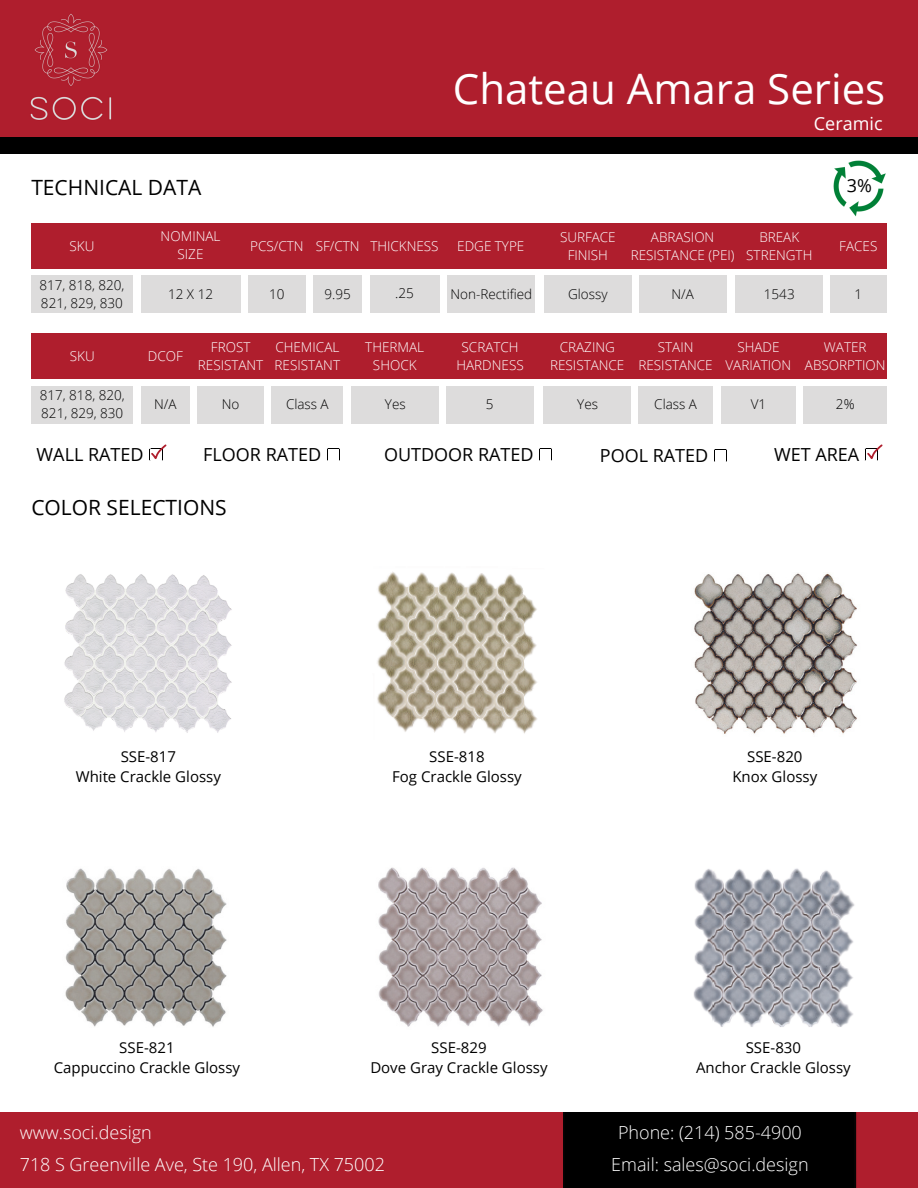
<style>
.page{position:relative;width:918px;height:1188px;background:#fff}
.page>*{position:absolute;margin:0;border:0;box-sizing:border-box;transform-origin:0 0}
.t1{font:42px "Open Sans";color:#fff}
.t2{font:21px "Open Sans";color:#000}
.t3{font:300 18px "Open Sans";color:#fff}
.t4{font:18px "Open Sans";color:#000}
.t5{font:18px "Open Sans";color:#fff}
.t6{font:15px/20.2px "Open Sans";color:#000;text-align:center}
.t7{font:300 13.5px/18px "Open Sans";color:#fff;text-align:center}
.t8{font:300 13.5px/18px "Open Sans";color:#000}
</style>
<div class="page">
<div style="left:0;top:0;width:918px;height:138px;background:#af1e2d"></div>
<img style="left:30px;top:14px;width:82px;height:106px">
<div style="left:0;top:1112px;width:918px;height:76px;background:#af1e2d"></div>
<div style="left:0;top:137px;width:918px;height:17px;background:#000"></div>
<div style="left:564px;top:1112px;width:292px;height:76px;background:#000"></div>
<div style="left:31px;top:223px;width:855px;height:45px;background:#af1e2d"></div>
<div style="left:248px;top:276px;width:58px;height:37px;background:#dddcdc"></div>
<div style="left:141px;top:276px;width:99px;height:37px;background:#dddcdc"></div>
<div style="left:314px;top:276px;width:48px;height:37px;background:#dddcdc"></div>
<div style="left:370px;top:276px;width:69px;height:37px;background:#dddcdc"></div>
<div style="left:447px;top:276px;width:88px;height:37px;background:#dddcdc"></div>
<div style="left:544px;top:276px;width:88px;height:37px;background:#dddcdc"></div>
<div style="left:639px;top:276px;width:87px;height:37px;background:#dddcdc"></div>
<div style="left:735px;top:276px;width:88px;height:37px;background:#dddcdc"></div>
<div style="left:830px;top:276px;width:57px;height:37px;background:#dddcdc"></div>
<div style="left:31px;top:276px;width:102px;height:37px;background:#dddcdc"></div>
<img style="left:833px;top:161px;width:53px;height:55px">
<img style="left:378px;top:867px;width:165px;height:160px">
<img style="left:65px;top:868px;width:162px;height:159px">
<img style="left:693px;top:868px;width:162px;height:159px">
<svg style="left:327px;top:449px;width:13px;height:12px"></svg>
<svg style="left:539px;top:449px;width:13px;height:12px"></svg>
<svg style="left:714px;top:449px;width:13px;height:13px"></svg>
<svg style="left:150px;top:444px;width:17px;height:17px"></svg>
<svg style="left:865px;top:444px;width:18px;height:17px"></svg>
<img style="left:64px;top:574px;width:168px;height:159px">
<img style="left:694px;top:573px;width:164px;height:161px">
<img style="left:377px;top:572px;width:160px;height:162px">
<div style="left:804px;top:386px;width:83px;height:37px;background:#dddcdc"></div>
<div style="left:141px;top:386px;width:49px;height:37px;background:#dddcdc"></div>
<div style="left:198px;top:386px;width:66px;height:37px;background:#dddcdc"></div>
<div style="left:272px;top:386px;width:71px;height:37px;background:#dddcdc"></div>
<div style="left:351px;top:386px;width:88px;height:37px;background:#dddcdc"></div>
<div style="left:446px;top:386px;width:88px;height:37px;background:#dddcdc"></div>
<div style="left:543px;top:386px;width:88px;height:37px;background:#dddcdc"></div>
<div style="left:638px;top:386px;width:75px;height:37px;background:#dddcdc"></div>
<div style="left:721px;top:386px;width:75px;height:37px;background:#dddcdc"></div>
<div style="left:32px;top:334px;width:855px;height:45px;background:#af1e2d"></div>
<div style="left:32px;top:386px;width:101px;height:37px;background:#dddcdc"></div>
<h6 class="t1" style="left:453px;top:59px;width:434px">Chateau Amara Series</h6>
<h6 class="t2" style="left:31px;top:172px;width:172px">TECHNICAL DATA</h6>
<h6 class="t5" style="left:814px;top:111px;width:70px">Ceramic</h6>
<h1 class="t4" style="left:847px;top:173px;width:27px">3%</h1>
<h6 class="t7" style="left:70px;top:236px;width:26px">SKU</h6>
<h6 class="t8" style="left:40px;top:276px;width:86px">817, 818, 820,<br>821, 829, 830</h6>
<h5 class="t7" style="left:70px;top:346px;width:26px">SKU</h5>
<p class="t8" style="left:40px;top:386px;width:86px">817, 818, 820,<br>821, 829, 830</p>
<h6 class="t7" style="left:161px;top:227px;width:61px">NOMINAL<br>SIZE</h6>
<h6 class="t8" style="left:168px;top:285px;width:47px">12 X 12</h6>
<h6 class="t8" style="left:671px;top:285px;width:24px">N/A</h6>
<h6 class="t8" style="left:764px;top:285px;width:32px">1543</h6>
<h6 class="t8" style="left:855px;top:285px;width:9px">1</h6>
<p class="t7" style="left:316px;top:236px;width:45px">SF/CTN</p>
<p class="t7" style="left:457px;top:236px;width:69px">EDGE TYPE</p>
<p class="t7" style="left:631px;top:227px;width:105px">ABRASION<br>RESISTANCE (PEI)</p>
<p class="t7" style="left:746px;top:227px;width:68px">BREAK<br>STRENGTH</p>
<p class="t7" style="left:839px;top:236px;width:40px">FACES</p>
<h6 class="t7" style="left:250px;top:236px;width:55px">PCS/CTN</h6>
<p class="t7" style="left:370px;top:236px;width:70px">THICKNESS</p>
<h6 class="t7" style="left:560px;top:227px;width:57px">SURFACE<br>FINISH</h6>
<h6 class="t8" style="left:269px;top:285px;width:17px">10</h6>
<p class="t8" style="left:325px;top:285px;width:28px">9.95</p>
<p class="t8" style="left:395px;top:284px;width:20px">.25</p>
<p class="t8" style="left:451px;top:285px;width:83px">Non-Rectified</p>
<h6 class="t8" style="left:568px;top:285px;width:41px">Glossy</h6>
<p class="t7" style="left:148px;top:346px;width:36px">DCOF</p>
<h6 class="t7" style="left:198px;top:337px;width:67px">FROST<br>RESISTANT</h6>
<p class="t7" style="left:275px;top:337px;width:67px;text-align:left">CHEMICAL<br>RESISTANT</p>
<h3 class="t7" style="left:365px;top:337px;width:60px">THERMAL<br>SHOCK</h3>
<p class="t7" style="left:456px;top:337px;width:69px">SCRATCH<br>HARDNESS</p>
<p class="t7" style="left:550px;top:337px;width:76px">CRAZING<br>RESISTANCE</p>
<h3 class="t7" style="left:639px;top:337px;width:76px">STAIN<br>RESISTANCE</h3>
<p class="t7" style="left:725px;top:337px;width:67px">SHADE<br>VARIATION</p>
<p class="t8" style="left:154px;top:395px;width:24px">N/A</p>
<h3 class="t8" style="left:222px;top:395px;width:19px">No</h3>
<p class="t8" style="left:286px;top:395px;width:44px">Class A</p>
<h3 class="t8" style="left:385px;top:395px;width:22px">Yes</h3>
<p class="t8" style="left:486px;top:395px;width:9px">5</p>
<p class="t8" style="left:577px;top:395px;width:22px">Yes</p>
<h2 class="t8" style="left:654px;top:395px;width:44px">Class A</h2>
<p class="t8" style="left:751px;top:395px;width:17px">V1</p>
<h3 class="t8" style="left:836px;top:395px;width:20px">2%</h3>
<p class="t7" style="left:805px;top:337px;width:82px">WATER<br>ABSORPTION</p>
<h2 class="t4" style="left:37px;top:442px;width:108px">WALL RATED</h2>
<p class="t4" style="left:203px;top:442px;width:120px">FLOOR RATED</p>
<h4 class="t4" style="left:384px;top:442px;width:151px">OUTDOOR RATED</h4>
<p class="t4" style="left:600px;top:442px;width:110px">POOL RATED</p>
<h6 class="t4" style="left:774px;top:442px;width:87px">WET AREA</h6>
<h6 class="t2" style="left:31px;top:493px;width:197px">COLOR SELECTIONS</h6>
<p class="t6" style="left:76px;top:746px;width:147px">SSE-817<br>White Crackle Glossy</p>
<h6 class="t6" style="left:392px;top:746px;width:131px">SSE-818<br>Fog Crackle Glossy</h6>
<p class="t6" style="left:732px;top:746px;width:86px">SSE-820<br>Knox Glossy</p>
<p class="t6" style="left:54px;top:1037px;width:188px">SSE-821<br>Cappuccino Crackle Glossy</p>
<p class="t6" style="left:370px;top:1037px;width:179px">SSE-829<br>Dove Gray Crackle Glossy</p>
<p class="t6" style="left:696px;top:1037px;width:156px">SSE-830<br>Anchor Crackle Glossy</p>
<h6 class="t3" style="left:20px;top:1120px;width:134px">www.soci.design</h6>
<h6 class="t3" style="left:20px;top:1152px;width:367px">718 S Greenville Ave, Ste 190, Allen, TX 75002</h6>
<h6 class="t3" style="left:618px;top:1120px;width:185px">Phone: (214) 585-4900</h6>
<h6 class="t3" style="left:611px;top:1152px;width:199px">Email: sales@soci.design</h6>
</div>
